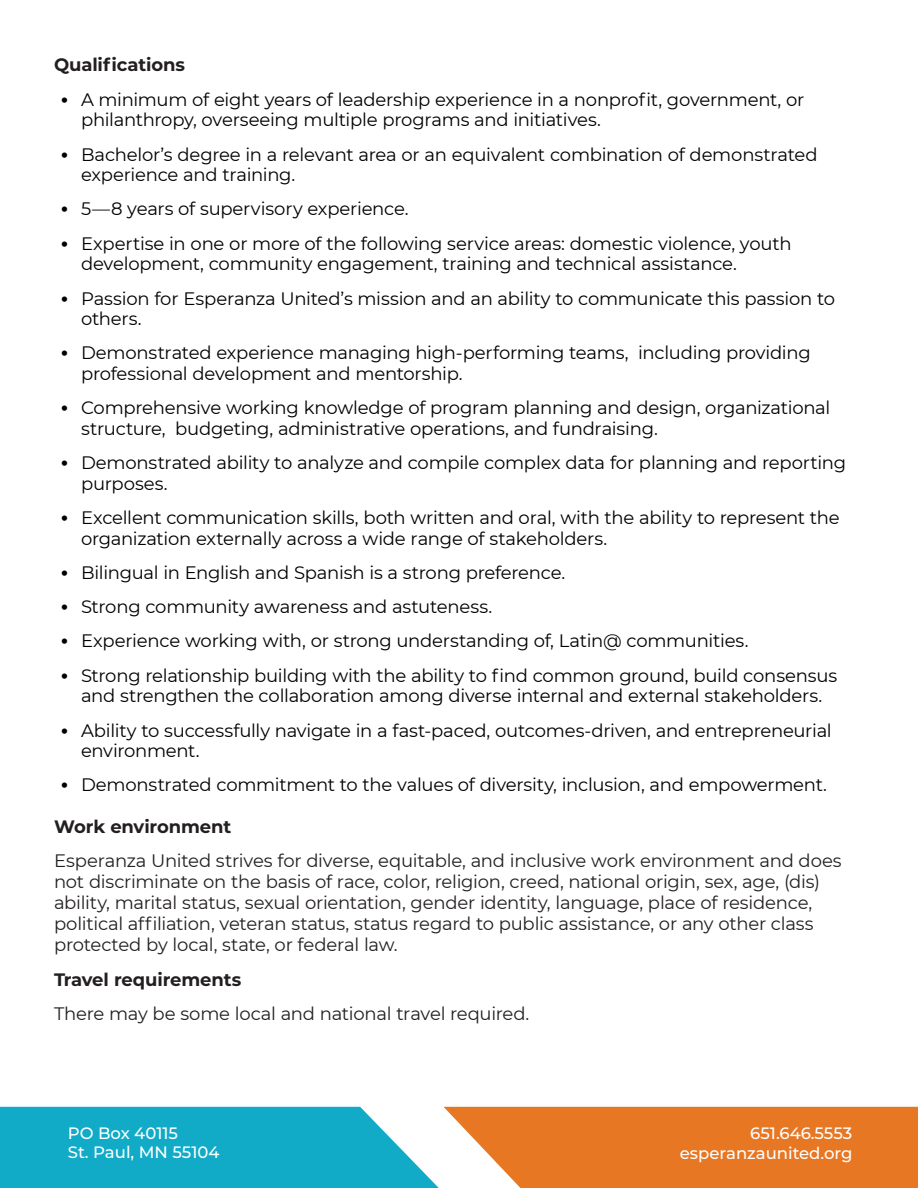
<style>
.page{position:relative;width:918px;height:1188px;background:#fff}
.page>*{position:absolute;margin:0;border:0;box-sizing:border-box;transform-origin:0 0}
.t1{font:18px/20.7px "Montserrat";letter-spacing:-.015em;color:#020000}
.body_copy_12pt{font:18px/21px "Montserrat";letter-spacing:-.015em;color:#231f20}
.body_copy_12pt-2{font:700 18px "Montserrat";letter-spacing:-.01em;color:#231f20}
.t2{font:500 16.5px/19.8px "Montserrat";color:#fff}
.s1{font-weight:700;font-size:21px}
</style>
<div class="page">
<svg style="left:0;top:1107px;width:918px;height:81px;background:#8a9a80"></svg>
<p class="body_copy_12pt-2" style="left:54px;top:52px;width:133px">Qualifications</p>
<p class="t1" style="left:81px;top:88px;width:725px;text-indent:-20px"><span class="s1">•</span> A minimum of eight years of leadership experience in a nonprofit, government, or philanthropy, overseeing multiple programs and initiatives.</p>
<p class="t1" style="left:81px;top:143px;width:738px;text-indent:-20px"><span class="s1">•</span> Bachelor’s degree in a relevant area or an equivalent combination of demonstrated experience and training.</p>
<p class="t1" style="left:61px;top:198px;width:349px"><span class="s1">•</span> 5—8 years of supervisory experience.</p>
<p class="t1" style="left:81px;top:232px;width:712px;text-indent:-20px"><span class="s1">•</span> Expertise in one or more of the following service areas: domestic violence, youth development, community engagement, training and technical assistance.</p>
<p class="t1" style="left:81px;top:287px;width:756px;text-indent:-20px"><span class="s1">•</span> Passion for Esperanza United’s mission and an ability to communicate this passion to others.</p>
<p class="t1" style="left:81px;top:342px;width:731px;text-indent:-20px"><span class="s1">•</span> Demonstrated experience managing high-performing teams, including providing professional development and mentorship.</p>
<p class="t1" style="left:81px;top:397px;width:751px;text-indent:-20px"><span class="s1">•</span> Comprehensive working knowledge of program planning and design, organizational structure, budgeting, administrative operations, and fundraising.</p>
<p class="t1" style="left:81px;top:452px;width:767px;text-indent:-20px"><span class="s1">•</span> Demonstrated ability to analyze and compile complex data for planning and reporting purposes.</p>
<p class="t1" style="left:81px;top:507px;width:760px;text-indent:-20px"><span class="s1">•</span> Excellent communication skills, both written and oral, with the ability to represent the organization externally across a wide range of stakeholders.</p>
<p class="t1" style="left:61px;top:562px;width:506px"><span class="s1">•</span> Bilingual in English and Spanish is a strong preference.</p>
<p class="t1" style="left:61px;top:596px;width:433px"><span class="s1">•</span> Strong community awareness and astuteness.</p>
<p class="t1" style="left:61px;top:630px;width:689px"><span class="s1">•</span> Experience working with, or strong understanding of, Latin@ communities.</p>
<p class="t1" style="left:61px;top:664px;width:778px;text-align:center"><span class="s1">•</span> Strong relationship building with the ability to find common ground, build consensus and strengthen the collaboration among diverse internal and external stakeholders.</p>
<p class="t1" style="left:81px;top:719px;width:752px;text-indent:-20px"><span class="s1">•</span> Ability to successfully navigate in a fast-paced, outcomes-driven, and entrepreneurial environment.</p>
<p class="t1" style="left:61px;top:774px;width:768px"><span class="s1">•</span> Demonstrated commitment to the values of diversity, inclusion, and empowerment.</p>
<p class="body_copy_12pt-2" style="left:54px;top:813px;width:179px">Work environment</p>
<p class="body_copy_12pt" style="left:54px;top:850px;width:789px">Esperanza United strives for diverse, equitable, and inclusive work environment and does not discriminate on the basis of race, color, religion, creed, national origin, sex, age, (dis) ability, marital status, sexual orientation, gender identity, language, place of residence, political affiliation, veteran status, status regard to public assistance, or any other class protected by local, state, or federal law.</p>
<p class="body_copy_12pt-2" style="left:54px;top:966px;width:189px">Travel requirements</p>
<p class="body_copy_12pt" style="left:54px;top:1003px;width:477px">There may be some local and national travel required.</p>
<p class="t2" style="left:68px;top:1122px;width:153px">PO Box 40115<br>St. Paul, MN 55104</p>
<p class="t2" style="left:680px;top:1123px;width:174px;text-align:right">651.646.5553 esperanzaunited.org</p>
</div>
